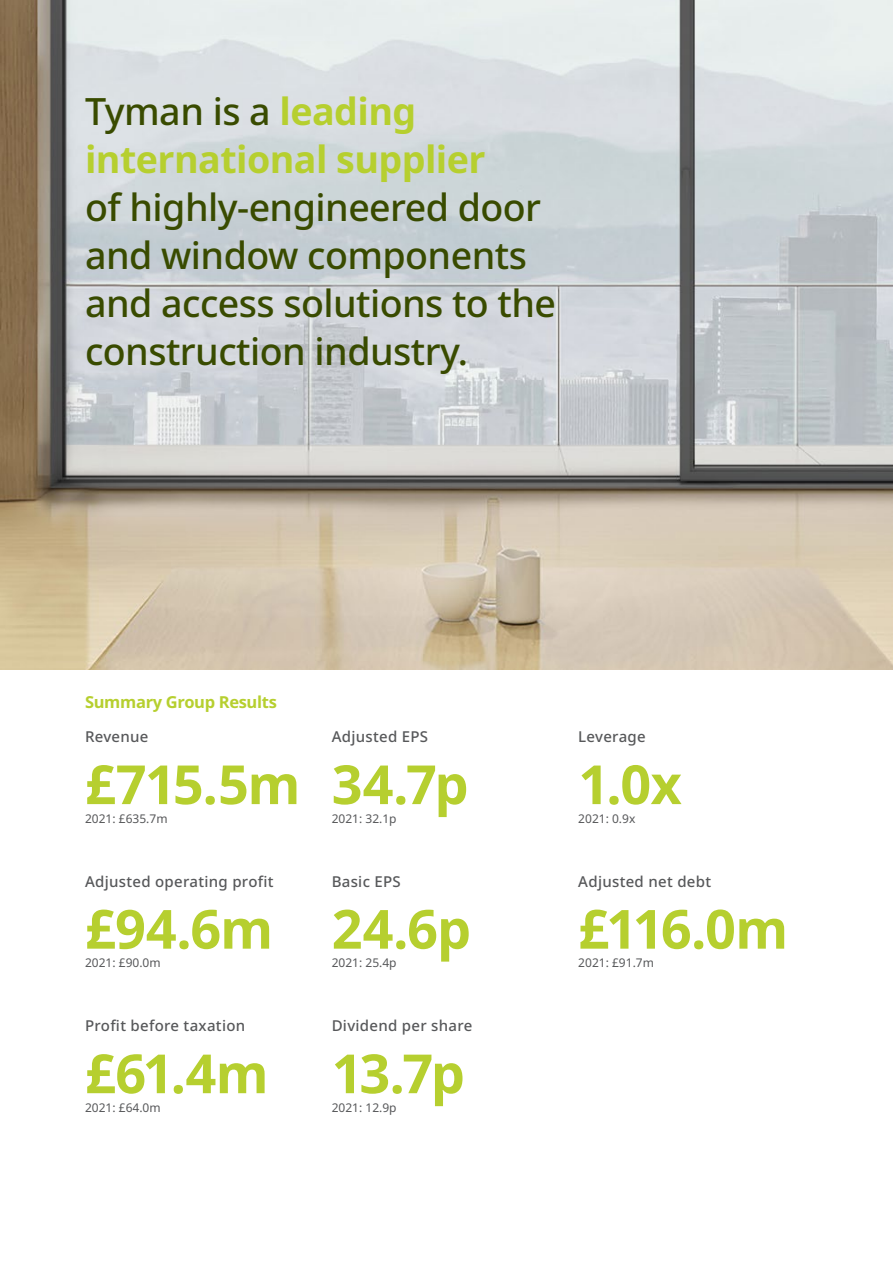
<style>
.page{position:relative;width:893px;height:1263px;background:#fff}
.page>*{position:absolute;margin:0;border:0;box-sizing:border-box;transform-origin:0 0}
.t1{font:700 54px "Noto Sans";letter-spacing:-.025em;color:#b6cf2f}
.t2{font:500 37.65px/47.8px "Noto Sans";letter-spacing:-.015em;color:#394b00}
.t3{font:700 37.65px/47.8px "Noto Sans";letter-spacing:-.015em;color:#b6cf2f}
.t4{font:700 16.5px "Noto Sans";letter-spacing:-.02em;color:#b6cf2f}
.t5{font:500 15px "Noto Sans";letter-spacing:.02em;color:#57585a}
.t6{font:12px "Noto Sans";color:#57585a}
.s1{font-weight:500;color:#394b00}
</style>
<div class="page">
<img style="left:0;top:0;width:893px;height:669px">
<h2 class="t3" style="left:85px;top:89px;width:402px"><span class="s1">Tyman is a</span> leading international supplier</h2>
<h2 class="t2" style="left:85px;top:184px;width:472px">of highly-engineered door and window components and access solutions to the construction industry.</h2>
<p class="t4" style="left:85px;top:690px;width:193px">Summary Group Results</p>
<p class="t5" style="left:85px;top:726px;width:65px">Revenue</p>
<p class="t5" style="left:332px;top:726px;width:98px">Adjusted EPS</p>
<p class="t5" style="left:578px;top:726px;width:69px">Leverage</p>
<h1 class="t1" style="left:85px;top:746px;width:217px">£715.5m</h1>
<p class="t6" style="left:85px;top:810px;width:84px">2021: £635.7m</p>
<h1 class="t1" style="left:578px;top:746px;width:105px">1.0x</h1>
<p class="t6" style="left:578px;top:810px;width:59px">2021: 0.9x</p>
<h1 class="t1" style="left:332px;top:746px;width:138px">34.7p</h1>
<p class="t6" style="left:332px;top:810px;width:66px">2021: 32.1p</p>
<p class="t5" style="left:85px;top:871px;width:190px">Adjusted operating profit</p>
<p class="t5" style="left:332px;top:871px;width:71px">Basic EPS</p>
<p class="t5" style="left:578px;top:871px;width:134px">Adjusted net debt</p>
<h1 class="t1" style="left:85px;top:891px;width:190px">£94.6m</h1>
<p class="t6" style="left:85px;top:954px;width:77px">2021: £90.0m</p>
<h1 class="t1" style="left:578px;top:891px;width:211px">£116.0m</h1>
<p class="t6" style="left:578px;top:954px;width:77px">2021: £91.7m</p>
<h1 class="t1" style="left:332px;top:891px;width:141px">24.6p</h1>
<p class="t6" style="left:332px;top:954px;width:66px">2021: 25.4p</p>
<p class="t5" style="left:85px;top:1015px;width:162px">Profit before taxation</p>
<p class="t5" style="left:332px;top:1015px;width:142px">Dividend per share</p>
<h1 class="t1" style="left:85px;top:1035px;width:185px">£61.4m</h1>
<p class="t6" style="left:85px;top:1099px;width:77px">2021: £64.0m</p>
<h1 class="t1" style="left:332px;top:1035px;width:135px">13.7p</h1>
<p class="t6" style="left:332px;top:1099px;width:66px">2021: 12.9p</p>
</div>
